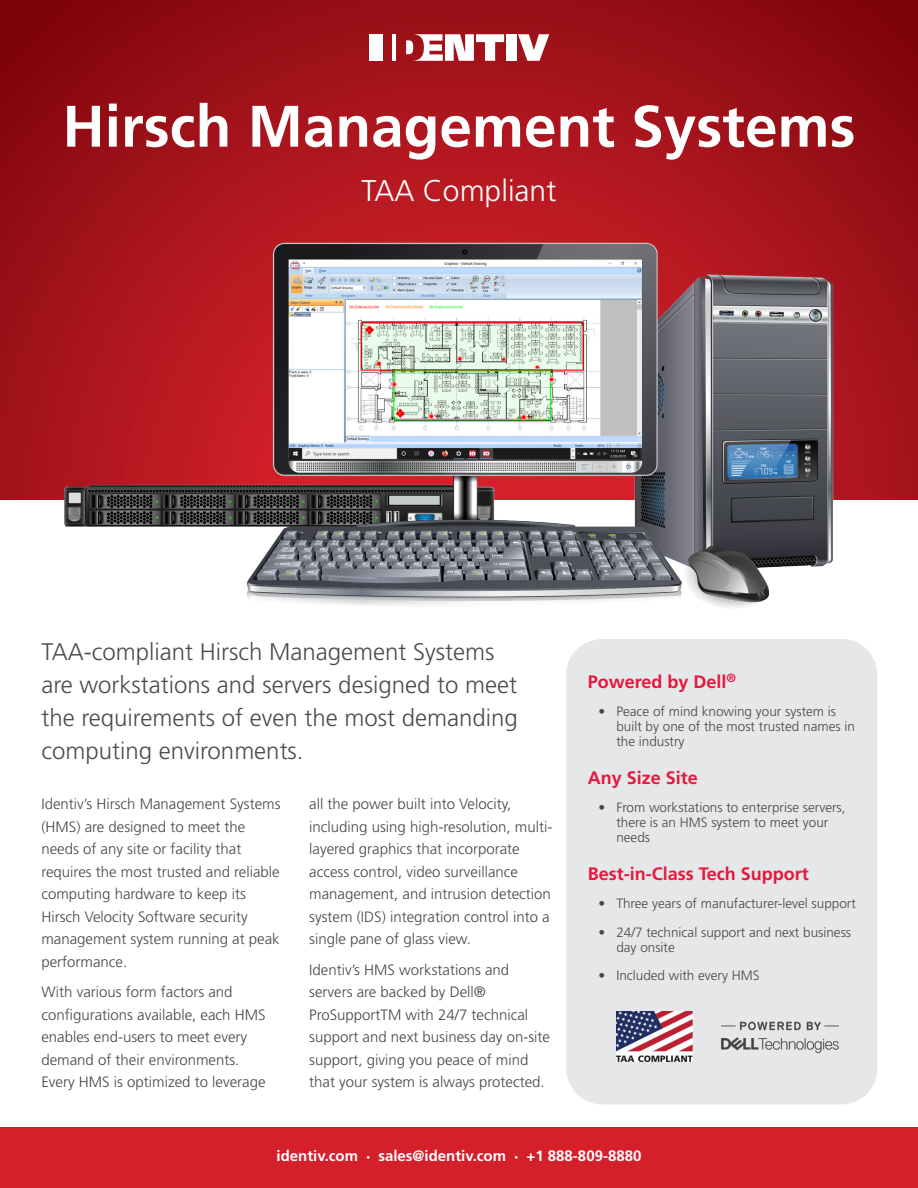
<style>
.page{position:relative;width:918px;height:1188px;background:#fff}
.page>*{position:absolute;margin:0;border:0;box-sizing:border-box;transform-origin:0 0}
.Product_Subtitle{font:700 58.5px "Frutiger LT Std";color:#fff}
.Product_Subtitle-2{font:300 30px "Frutiger LT Std";color:#fff}
.Page_1_Introduction{font:300 24px "Frutiger LT Std";color:#4b4c4d}
.Gray_Bubble_Header_P{font:700 18px "Frutiger LT Std";color:#e4183e}
.Two_Col_Body_Text_Pa{font:300 15px/22.5px "Frutiger LT Std";color:#4c4646}
.t1{font:700 15px "Frutiger LT Std";color:#fff}
.t2{font:300 13.5px/15px "Frutiger LT Std";color:#4c4646}
.s1{font-size:7.5px}
</style>
<div class="page">
<svg style="left:0;top:0;width:918px;height:500px;background:#9f1018"></svg>
<svg style="left:518px;top:34px;width:31px;height:27px"></svg>
<div style="left:506px;top:34px;width:11px;height:27px;background:#fff"></div>
<svg style="left:406px;top:34px;width:98px;height:27px"></svg>
<hr style="left:393px;top:34px;width:3px;height:27px;background:#fff">
<div style="left:369px;top:34px;width:13px;height:27px;background:#fff"></div>
<div style="left:0;top:1128px;width:918px;height:60px;background:#d5202b"></div>
<div style="left:566px;top:639px;width:311px;height:465px;background:#e6e7e9;border-radius:36px"></div>
<img style="left:0;top:243px;width:891px;height:365px">
<img style="left:722px;top:1021px;width:117px;height:31px">
<img style="left:617px;top:1011px;width:75px;height:51px">
<p class="Product_Subtitle" style="left:62px;top:92px;width:795px">Hirsch Management Systems</p>
<p class="Product_Subtitle-2" style="left:362px;top:173px;width:196px">TAA Compliant</p>
<p class="Page_1_Introduction" style="left:41px;top:638px;width:455px">TAA-compliant Hirsch Management Systems</p>
<p class="Page_1_Introduction" style="left:41px;top:671px;width:477px">are workstations and servers designed to meet</p>
<p class="Page_1_Introduction" style="left:41px;top:704px;width:478px">the requirements of even the most demanding</p>
<p class="Page_1_Introduction" style="left:41px;top:737px;width:264px">computing environments.</p>
<p class="Two_Col_Body_Text_Pa" style="left:41px;top:793px;width:241px">Identiv’s Hirsch Management Systems (HMS) are designed to meet the needs of any site or facility that requires the most trusted and reliable computing hardware to keep its<br>Hirsch Velocity Software security management system running at peak performance.</p>
<p class="Two_Col_Body_Text_Pa" style="left:41px;top:981px;width:226px">With various form factors and configurations available, each HMS enables end-users to meet every demand of their environments.<br>Every HMS is optimized to leverage</p>
<p class="Two_Col_Body_Text_Pa" style="left:309px;top:793px;width:245px">all the power built into Velocity, including using high-resolution, multi&shy;layered graphics that incorporate access control, video surveillance management, and intrusion detection system (IDS) integration control into a single pane of glass view.</p>
<p class="Two_Col_Body_Text_Pa" style="left:309px;top:958px;width:242px">Identiv’s HMS workstations and servers are backed by Dell® ProSupportTM with 24/7 technical support and next business day on-site support, giving you peace of mind that your system is always protected.</p>
<p class="Gray_Bubble_Header_P" style="left:588px;top:671px;width:150px">Powered by Dell<sup>®</sup></p>
<p class="t2" style="left:616px;top:704px;width:240px;text-indent:-18px">• Peace of mind knowing your system is built by one of the most trusted names in the industry</p>
<p class="Gray_Bubble_Header_P" style="left:588px;top:767px;width:112px">Any Size Site</p>
<p class="t2" style="left:616px;top:800px;width:231px;text-indent:-18px">• From workstations to enterprise servers, there is an HMS system to meet your needs</p>
<p class="Gray_Bubble_Header_P" style="left:588px;top:863px;width:223px">Best-in-Class Tech Support</p>
<p class="t2" style="left:598px;top:896px;width:259px">• Three years of manufacturer-level support</p>
<p class="t2" style="left:616px;top:925px;width:236px;text-indent:-18px">• 24/7 technical support and next business day onsite</p>
<p class="t2" style="left:598px;top:968px;width:163px">• Included with every HMS</p>
<p class="t1" style="left:277px;top:1147px;width:366px">identiv.com <span class="s1">•</span> sales@identiv.com <span class="s1">•</span> +1 888-809-8880</p>
</div>
